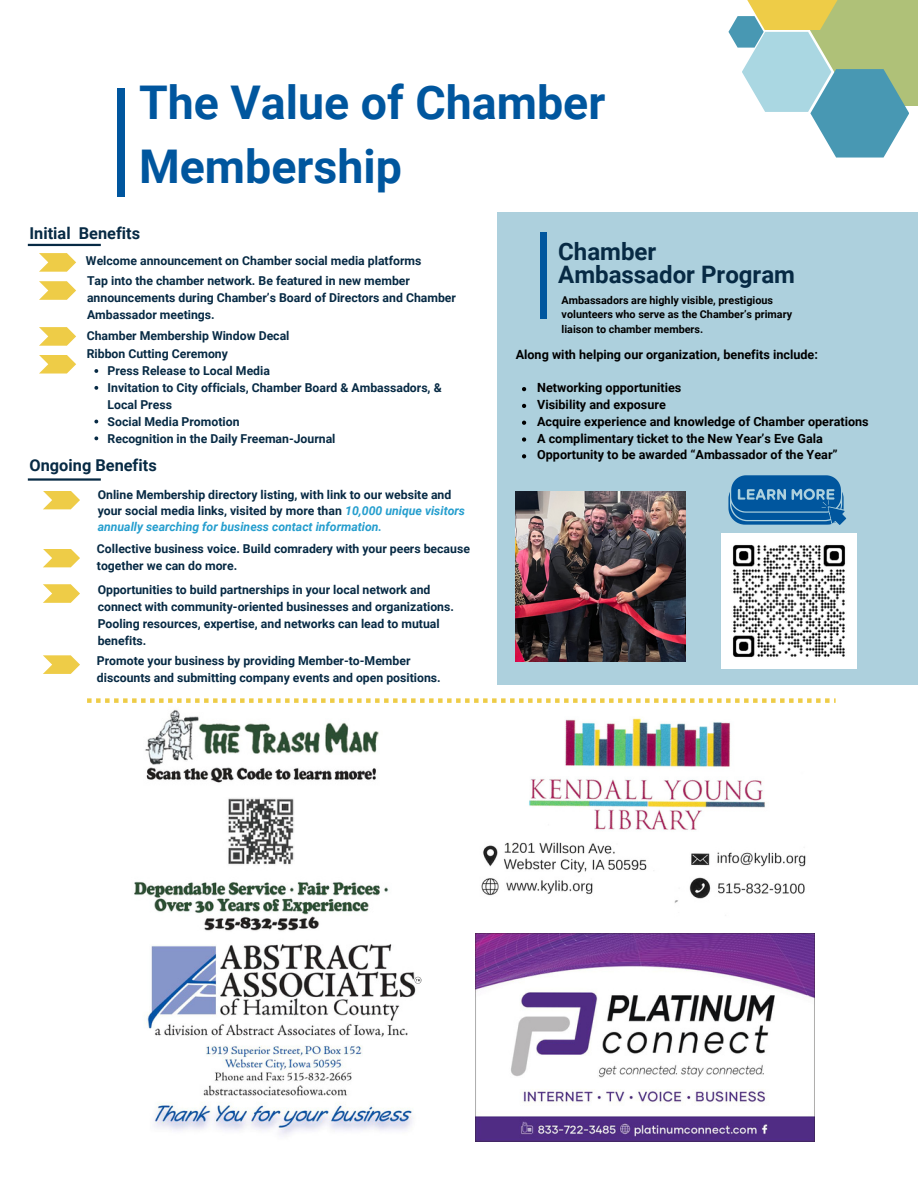
<style>
.page{position:relative;width:918px;height:1188px;background:#fff}
.page>*{position:absolute;margin:0;border:0;box-sizing:border-box;transform-origin:0 0}
.t1{font:700 46.5px/64.2px "Roboto";color:#00569e}
.t2{font:700 24px "Roboto";color:#072a44}
.t3{font:700 16.35px "Roboto";color:#072a44}
.t4{font:700 12.6px "Roboto";color:#000}
.t5{font:700 12.3px/16.8px "Roboto";color:#072a44}
.t6{font:700 10.8px/14.4px "Roboto";color:#000}
.s1{font-style:italic;color:#259ece}
</style>
<div class="page">
<svg style="left:87px;top:698px;width:749px;height:5px"></svg>
<div style="left:792px;top:0;width:126px;height:106px;background:#afc178"></div>
<svg style="left:728px;top:16px;width:181px;height:142px"></svg>
<svg style="left:739px;top:0;width:107px;height:30px;fill:#eecc47"></svg>
<div style="left:118px;top:88px;width:7px;height:108px;background:#00569e"></div>
<div style="left:497px;top:212px;width:421px;height:473px;background:#add0dd"></div>
<img style="left:516px;top:491px;width:170px;height:170px">
<img style="left:721px;top:533px;width:135px;height:135px">
<svg style="left:728px;top:475px;width:118px;height:50px;background:#2872ac"></svg>
<div style="left:540px;top:232px;width:7px;height:87px;background:#00569e"></div>
<svg style="left:522px;top:387px;width:4px;height:4px"></svg>
<svg style="left:522px;top:404px;width:4px;height:4px"></svg>
<svg style="left:522px;top:421px;width:4px;height:4px"></svg>
<svg style="left:522px;top:437px;width:4px;height:5px"></svg>
<svg style="left:522px;top:454px;width:4px;height:4px"></svg>
<svg style="left:39px;top:253px;width:37px;height:19px"></svg>
<svg style="left:39px;top:281px;width:37px;height:19px"></svg>
<svg style="left:39px;top:327px;width:37px;height:19px"></svg>
<svg style="left:39px;top:355px;width:37px;height:19px"></svg>
<svg style="left:43px;top:491px;width:37px;height:18px"></svg>
<svg style="left:43px;top:549px;width:37px;height:18px"></svg>
<svg style="left:43px;top:584px;width:37px;height:19px"></svg>
<svg style="left:43px;top:655px;width:37px;height:19px"></svg>
<hr style="left:28px;top:478px;width:73px;height:3px;background:#072a44">
<hr style="left:28px;top:244px;width:73px;height:2px;background:#072a44">
<img style="left:146px;top:944px;width:276px;height:192px">
<svg style="left:415px;top:977px;width:6px;height:7px"></svg>
<img style="left:475px;top:933px;width:340px;height:208px">
<img style="left:134px;top:710px;width:255px;height:221px">
<img style="left:481px;top:718px;width:325px;height:185px">
<svg style="left:94px;top:369px;width:4px;height:4px"></svg>
<svg style="left:94px;top:386px;width:4px;height:4px"></svg>
<svg style="left:94px;top:420px;width:4px;height:3px"></svg>
<svg style="left:94px;top:436px;width:4px;height:4px"></svg>
<p class="t1" style="left:139px;top:71px;width:468px">The Value of Chamber<br>Membership</p>
<p class="t3" style="left:30px;top:224px;width:112px">Initial Benefits</p>
<p class="t5" style="left:86px;top:252px;width:337px">Welcome announcement on Chamber social media platforms</p>
<p class="t5" style="left:87px;top:273px;width:370px">Tap into the chamber network. Be featured in new member announcements during Chamber’s Board of Directors and Chamber<br>Ambassador meetings.</p>
<p class="t5" style="left:87px;top:328px;width:204px">Chamber Membership Window Decal</p>
<p class="t5" style="left:87px;top:346px;width:143px">Ribbon Cutting Ceremony</p>
<p class="t5" style="left:108px;top:363px;width:164px">Press Release to Local Media</p>
<p class="t5" style="left:108px;top:379px;width:336px">Invitation to City officials, Chamber Board &amp; Ambassadors, &amp;<br>Local Press</p>
<p class="t5" style="left:108px;top:413px;width:134px">Social Media Promotion</p>
<p class="t5" style="left:108px;top:430px;width:229px">Recognition in the Daily Freeman-Journal</p>
<p class="t3" style="left:30px;top:455px;width:129px">Ongoing Benefits</p>
<p class="t5" style="left:98px;top:486px;width:369px;line-height:16.4px">Online Membership directory listing, with link to our website and your social media links, visited by more than <span class="s1">10,000 unique visitors annually searching for business contact information.</span></p>
<p class="t5" style="left:97px;top:541px;width:375px">Collective business voice. Build comradery with your peers because together we can do more.</p>
<p class="t5" style="left:98px;top:581px;width:358px">Opportunities to build partnerships in your local network and connect with community-oriented businesses and organizations.<br>Pooling resources, expertise, and networks can lead to mutual benefits.</p>
<p class="t5" style="left:97px;top:653px;width:345px">Promote your business by providing Member-to-Member discounts and submitting company events and open positions.</p>
<p class="t2" style="left:558px;top:238px;width:100px">Chamber</p>
<p class="t2" style="left:558px;top:261px;width:238px">Ambassador Program</p>
<p class="t6" style="left:562px;top:293px;width:232px">Ambassadors are highly visible, prestigious volunteers who serve as the Chamber’s primary liaison to chamber members.</p>
<p class="t4" style="left:516px;top:347px;width:304px">Along with helping our organization, benefits include:</p>
<p class="t4" style="left:537px;top:381px;width:146px">Networking opportunities</p>
<p class="t4" style="left:537px;top:397px;width:130px">Visibility and exposure</p>
<p class="t4" style="left:537px;top:414px;width:333px">Acquire experience and knowledge of Chamber operations</p>
<p class="t4" style="left:537px;top:431px;width:287px">A complimentary ticket to the New Year’s Eve Gala</p>
<p class="t4" style="left:537px;top:448px;width:302px">Opportunity to be awarded “Ambassador of the Year”</p>
</div>
